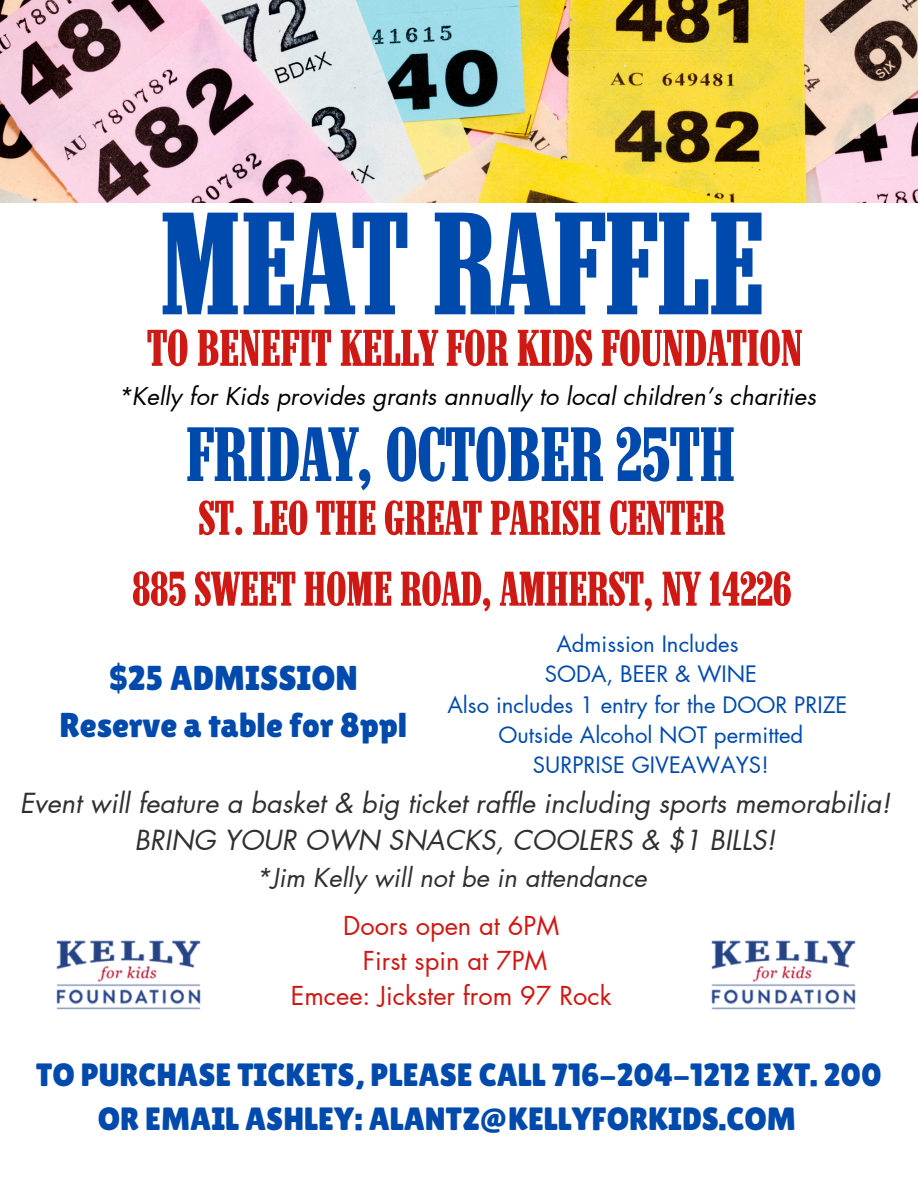
<style>
.page{position:relative;width:918px;height:1188px;background:#fff}
.page>*{position:absolute;margin:0;border:0;box-sizing:border-box;transform-origin:0 0}
.t1{font:152.4px "Neo Contact LT Pro";color:#004aad}
.t2{font:80.4px "Neo Contact LT Pro";color:#004aad}
.t3{font:54px "Neo Contact LT Pro";color:#ce1914}
.t4{font:51px/70.8px "Neo Contact LT Pro";color:#ce1914;text-align:center}
.t5{font:34.5px/47.2px "Lilita One";color:#004aad;text-align:center}
.t6{font:32.25px/44.7px "Lilita One";color:#004aad}
.t7{font:italic 27px/37.2px "Futura LT Pro";color:#303030;text-align:center}
.t8{font:25.5px/34.8px "Futura LT Pro";color:#ce1914;text-align:center}
.t9{font:italic 25.5px "Futura LT Pro";color:#303030}
.t10{font:italic 24px "Futura LT Pro";color:#000}
.t11{font:22.05px "Futura LT Pro";color:#004aad}
</style>
<div class="page">
<img style="left:0;top:0;width:918px;height:203px">
<img style="left:56px;top:940px;width:145px;height:70px">
<img style="left:711px;top:940px;width:145px;height:70px">
<h3 class="t1" style="left:160px;top:212px;width:605px">MEAT RAFFLE</h3>
<p class="t3" style="left:147px;top:330px;width:657px">TO BENEFIT KELLY FOR KIDS FOUNDATION</p>
<h3 class="t10" style="left:118px;top:386px;width:700px">*Kelly for Kids provides grants annually to local children’s charities</h3>
<p class="t2" style="left:186px;top:427px;width:551px">FRIDAY, OCTOBER 25TH</p>
<p class="t4" style="left:132px;top:488px;width:660px">ST. LEO THE GREAT PARISH CENTER<br>885 SWEET HOME ROAD, AMHERST, NY 14226</p>
<p class="t11" style="left:556px;top:634px;width:184px">Admission Includes</p>
<p class="t11" style="left:545px;top:664px;width:214px">SODA, BEER &amp; WINE</p>
<p class="t11" style="left:448px;top:694px;width:401px">Also includes 1 entry for the DOOR PRIZE</p>
<h5 class="t11" style="left:499px;top:725px;width:306px">Outside Alcohol NOT permitted</h5>
<h6 class="t11" style="left:533px;top:755px;width:237px">SURPRISE GIVEAWAYS!</h6>
<h6 class="t7" style="left:20px;top:785px;width:872px">Event will feature a basket &amp; big ticket raffle including sports memorabilia!<br>BRING YOUR OWN SNACKS, COOLERS &amp; $1 BILLS!</h6>
<h6 class="t9" style="left:256px;top:866px;width:392px">*Jim Kelly will not be in attendance</h6>
<p class="t8" style="left:291px;top:909px;width:322px">Doors open at 6PM<br>First spin at 7PM<br>Emcee: Jickster from 97 Rock</p>
<h2 class="t5" style="left:60px;top:654px;width:349px">$25 ADMISSION<br>Reserve a table for 8ppl</h2>
<h3 class="t6" style="left:98px;top:1052px;width:785px;text-indent:-61px">TO PURCHASE TICKETS, PLEASE CALL 716-204-1212 EXT. 200<br>OR EMAIL ASHLEY: ALANTZ@KELLYFORKIDS.COM</h3>
</div>
